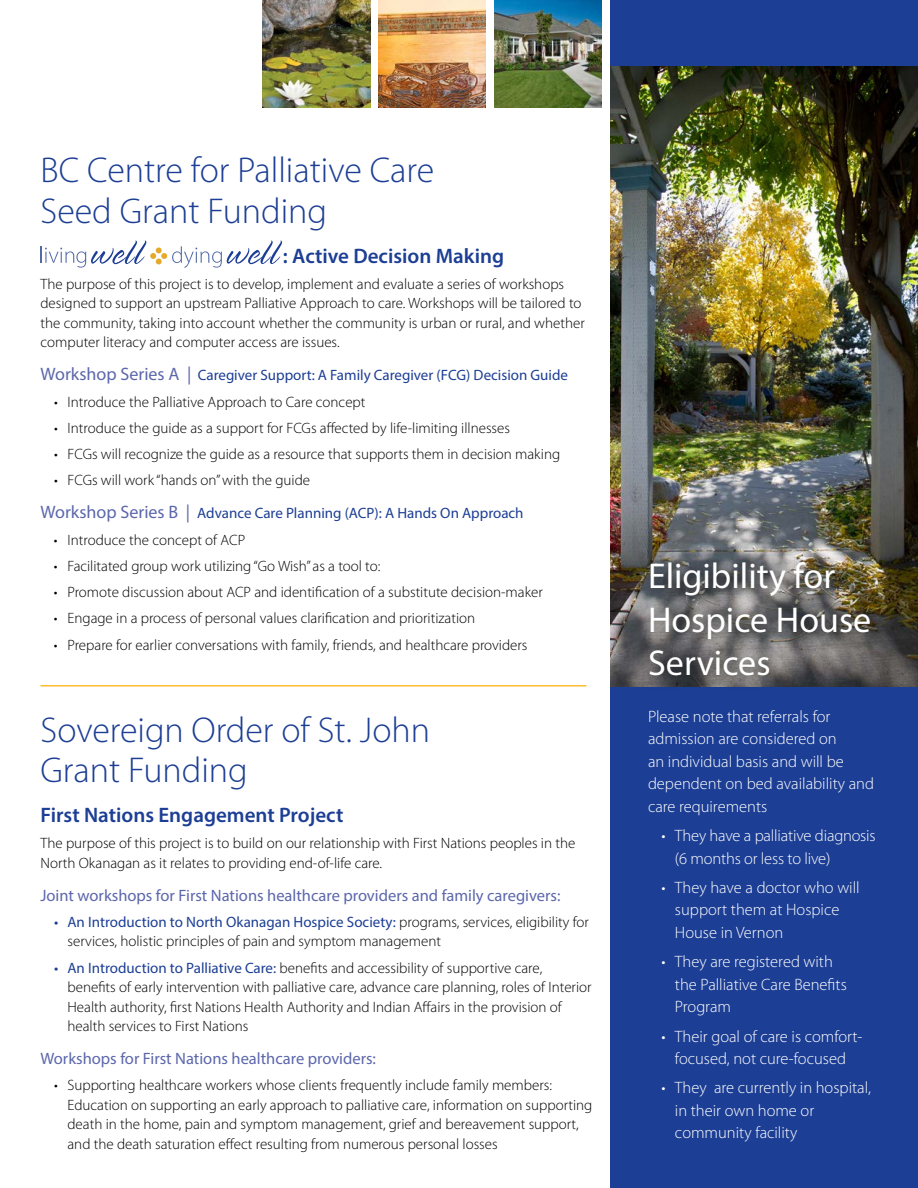
<style>
.page{position:relative;width:918px;height:1188px;background:#fff}
.page>*{position:absolute;margin:0;border:0;box-sizing:border-box;transform-origin:0 0}
.t1{font:300 36px/40.5px "Myriad Pro";color:#1c3e94}
.t2{font:36px/43.2px "Myriad Pro";color:#fff}
.t3{font:600 21px "Myriad Pro";color:#1c3e94}
.t4{font:300 16.5px/22.5px "Myriad Pro";color:#fff}
.t5{font:16.5px "Myriad Pro";color:#5c67ab}
.t6{font:300 15px/19.5px "Myriad Pro";color:#000}
.t7{font:15px "Myriad Pro";color:#1c3e94}
.s1{font-size:18px;color:#5c67ab}
.s2{font-weight:400;color:#1c3e94}
</style>
<div class="page">
<div style="left:610px;top:0;width:308px;height:1188px;background:#1c3e94"></div>
<svg style="left:40px;top:241px;width:242px;height:27px"></svg>
<img style="left:610px;top:66px;width:308px;height:621px">
<div style="left:636px;top:548px;width:249px;height:142px;background:#000;opacity:.75"></div>
<hr style="left:40px;top:685px;width:546px;height:2px;background:#fdbb30">
<img style="left:494px;top:0;width:108px;height:107px">
<img style="left:379px;top:0;width:107px;height:107px">
<img style="left:263px;top:0;width:107px;height:107px">
<h1 class="t1" style="left:40px;top:151px;width:395px">BC Centre for Palliative Care<br>Seed Grant Funding</h1>
<h2 class="t3" style="left:283px;top:242px;width:223px">: Active Decision Making</h2>
<p class="t6" style="left:40px;top:274px;width:546px">The purpose of this project is to develop, implement and evaluate a series of workshops designed to support an upstream Palliative Approach to care. Workshops will be tailored to the community, taking into account whether the community is urban or rural, and whether computer literacy and computer access are issues.</p>
<p class="t7" style="left:40px;top:366px;width:529px"><span class="s1">Workshop Series A |</span> Caregiver Support: A Family Caregiver (FCG) Decision Guide</p>
<p class="t6" style="left:54px;top:392px;width:313px">• Introduce the Palliative Approach to Care concept</p>
<p class="t6" style="left:54px;top:418px;width:458px">• Introduce the guide as a support for FCGs affected by life-limiting illnesses</p>
<p class="t6" style="left:54px;top:445px;width:508px">• FCGs will recognize the guide as a resource that supports them in decision making</p>
<p class="t6" style="left:54px;top:471px;width:258px">• FCGs will work “hands on” with the guide</p>
<p class="t7" style="left:40px;top:504px;width:485px"><span class="s1">Workshop Series B |</span> Advance Care Planning (ACP): A Hands On Approach</p>
<p class="t6" style="left:54px;top:530px;width:193px">• Introduce the concept of ACP</p>
<p class="t6" style="left:54px;top:556px;width:328px">• Facilitated group work utilizing “Go Wish” as a tool to:</p>
<p class="t6" style="left:54px;top:583px;width:490px">• Promote discussion about ACP and identification of a substitute decision-maker</p>
<p class="t6" style="left:54px;top:609px;width:423px">• Engage in a process of personal values clarification and prioritization</p>
<p class="t6" style="left:54px;top:635px;width:475px">• Prepare for earlier conversations with family, friends, and healthcare providers</p>
<h1 class="t1" style="left:40px;top:710px;width:391px">Sovereign Order of St. John<br>Grant Funding</h1>
<h2 class="t3" style="left:40px;top:801px;width:304px">First Nations Engagement Project</h2>
<p class="t6" style="left:40px;top:834px;width:536px">The purpose of this project is to build on our relationship with First Nations peoples in the<br>North Okanagan as it relates to providing end-of-life care.</p>
<p class="t5" style="left:40px;top:885px;width:521px">Joint workshops for First Nations healthcare providers and family caregivers:</p>
<p class="t6" style="left:68px;top:912px;width:523px;text-indent:-14px"><span class="s2">• An Introduction to North Okanagan Hospice Society:</span> programs, services, eligibility for services, holistic principles of pain and symptom management</p>
<p class="t6" style="left:68px;top:958px;width:526px;text-indent:-14px"><span class="s2">• An Introduction to Palliative Care:</span> benefits and accessibility of supportive care, benefits of early intervention with palliative care, advance care planning, roles of Interior Health authority, first Nations Health Authority and Indian Affairs in the provision of health services to First Nations</p>
<p class="t5" style="left:40px;top:1048px;width:337px">Workshops for First Nations healthcare providers:</p>
<p class="t6" style="left:68px;top:1076px;width:526px;text-indent:-14px">• Supporting healthcare workers whose clients frequently include family members:<br>Education on supporting an early approach to palliative care, information on supporting death in the home, pain and symptom management, grief and bereavement support, and the death saturation effect resulting from numerous personal losses</p>
<h1 class="t2" style="left:648px;top:554px;width:225px">Eligibility for<br>Hospice House<br>Services</h1>
<p class="t4" style="left:648px;top:705px;width:228px">Please note that referrals for admission are considered on<br>an individual basis and will be dependent on bed availability and care requirements</p>
<p class="t4" style="left:675px;top:825px;width:202px;text-indent:-13px">• They have a palliative diagnosis (6 months or less to live)</p>
<p class="t4" style="left:675px;top:877px;width:186px;text-indent:-13px">• They have a doctor who will support them at Hospice<br>House in Vernon</p>
<p class="t4" style="left:675px;top:951px;width:173px;text-indent:-13px">• They are registered with the Palliative Care Benefits<br>Program</p>
<p class="t4" style="left:661px;top:1025px;width:202px;text-align:center">• Their goal of care is comfort&shy;focused, not cure-focused</p>
<p class="t4" style="left:675px;top:1077px;width:197px;text-indent:-13px">• They are currently in hospital, in their own home or community facility</p>
</div>
